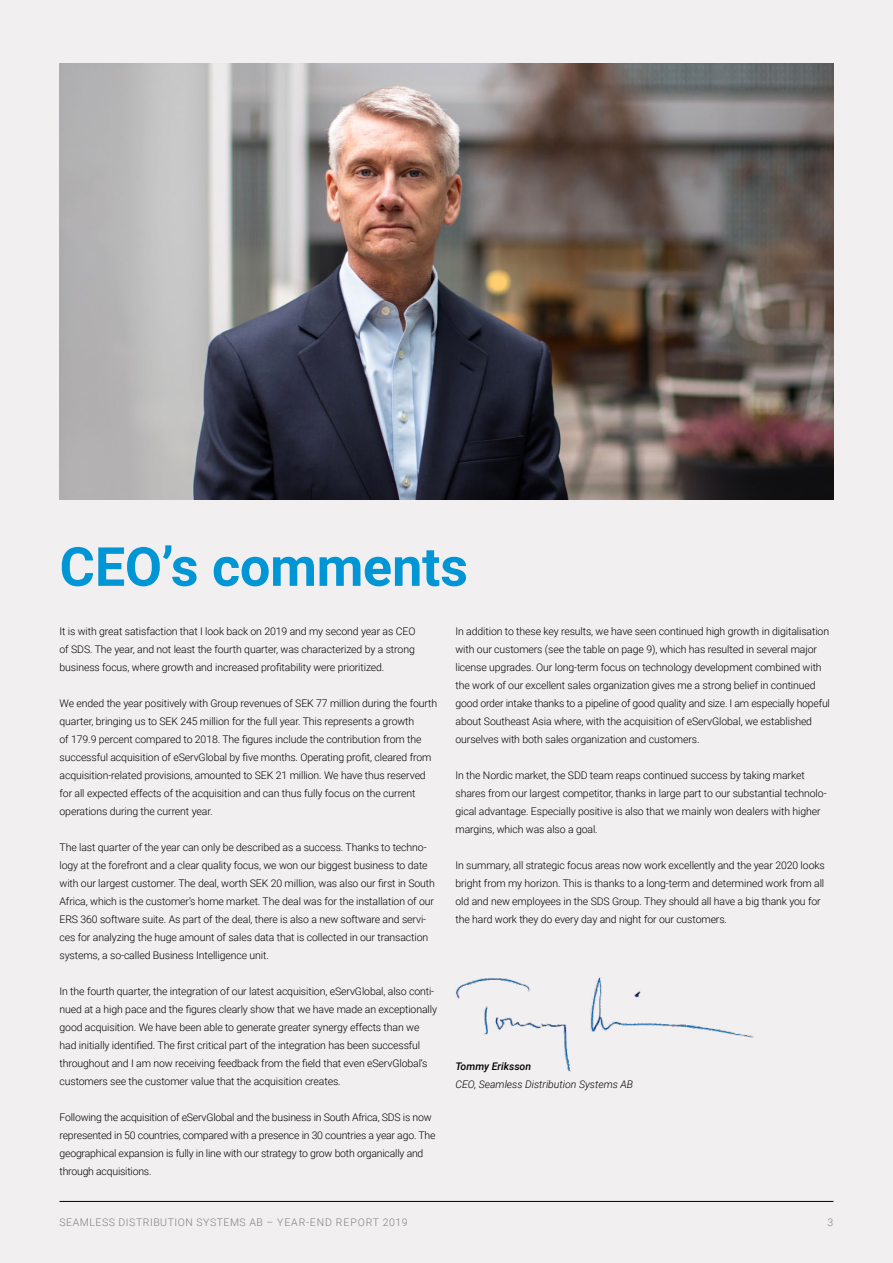
<style>
.page{position:relative;width:893px;height:1263px;background:#f2eff1}
.page>*{position:absolute;margin:0;border:0;box-sizing:border-box;transform-origin:0 0}
.t1{font:700 54px "Roboto";letter-spacing:-.005em;color:#0096d5}
.t2{font:300 10.5px/18px "Roboto";letter-spacing:-.01em;color:#000}
.t3{font:300 10.5px "Roboto";letter-spacing:.05em;color:#81807a}
.t4{font:italic 300 10.5px "Roboto";letter-spacing:-.005em;color:#000}
.t5{font:italic 500 10.5px "Roboto";letter-spacing:-.005em;color:#000}
</style>
<div class="page">
<hr style="left:60px;top:1201px;width:773px;height:1px;background:#000">
<img style="left:60px;top:64px;width:773px;height:435px">
<img style="left:456px;top:977px;width:298px;height:95px">
<h1 class="t1" style="left:60px;top:529px;width:410px">CEO’s comments</h1>
<p class="t2" style="left:60px;top:622px;width:357px;text-align:justify">It is with great satisfaction that I look back on 2019 and my second year as CEO of SDS. The year, and not least the fourth quarter, was characterized by a strong business focus, where growth and increased profitability were prioritized.</p>
<p class="t2" style="left:60px;top:694px;width:379px">We ended the year positively with Group revenues of SEK 77 million during the fourth quarter, bringing us to SEK 245 million for the full year. This represents a growth<br>of 179.9 percent compared to 2018. The figures include the contribution from the successful acquisition of eServGlobal by five months. Operating profit, cleared from acquisition-related provisions, amounted to SEK 21 million. We have thus reserved for all expected effects of the acquisition and can thus fully focus on the current operations during the current year.</p>
<p class="t2" style="left:60px;top:838px;width:377px">The last quarter of the year can only be described as a success. Thanks to techno&shy;logy at the forefront and a clear quality focus, we won our biggest business to date with our largest customer. The deal, worth SEK 20 million, was also our first in South Africa, which is the customer’s home market. The deal was for the installation of our ERS 360 software suite. As part of the deal, there is also a new software and servi&shy;ces for analyzing the huge amount of sales data that is collected in our transaction systems, a so-called Business Intelligence unit.</p>
<p class="t2" style="left:60px;top:982px;width:379px">In the fourth quarter, the integration of our latest acquisition, eServGlobal, also conti&shy;nued at a high pace and the figures clearly show that we have made an exceptionally good acquisition. We have been able to generate greater synergy effects than we had initially identified. The first critical part of the integration has been successful throughout and I am now receiving feedback from the field that even eServGlobal’s customers see the customer value that the acquisition creates.</p>
<p class="t2" style="left:60px;top:1108px;width:377px">Following the acquisition of eServGlobal and the business in South Africa, SDS is now represented in 50 countries, compared with a presence in 30 countries a year ago. The geographical expansion is fully in line with our strategy to grow both organically and through acquisitions.</p>
<p class="t2" style="left:455px;top:622px;width:376px">In addition to these key results, we have seen continued high growth in digitalisation with our customers (see the table on page 9), which has resulted in several major license upgrades. Our long-term focus on technology development combined with the work of our excellent sales organization gives me a strong belief in continued good order intake thanks to a pipeline of good quality and size. I am especially hopeful about Southeast Asia where, with the acquisition of eServGlobal, we established ourselves with both sales organization and customers.</p>
<p class="t2" style="left:455px;top:766px;width:373px">In the Nordic market, the SDD team reaps continued success by taking market shares from our largest competitor, thanks in large part to our substantial technolo&shy;gical advantage. Especially positive is also that we mainly won dealers with higher margins, which was also a goal.</p>
<p class="t2" style="left:455px;top:856px;width:371px">In summary, all strategic focus areas now work excellently and the year 2020 looks bright from my horizon. This is thanks to a long-term and determined work from all old and new employees in the SDS Group. They should all have a big thank you for the hard work they do every day and night for our customers.</p>
<p class="t5" style="left:455px;top:1059px;width:77px">Tommy Eriksson</p>
<p class="t4" style="left:455px;top:1077px;width:179px">CEO, Seamless Distribution Systems AB</p>
<p class="t3" style="left:60px;top:1214px;width:349px">SEAMLESS DISTRIBUTION SYSTEMS AB – YEAR-END REPORT 2019</p>
<p class="t3" style="left:828px;top:1214px;width:7px">3</p>
<p class="t3" style="left:827px;top:1214px;width:8px">A</p>
</div>
